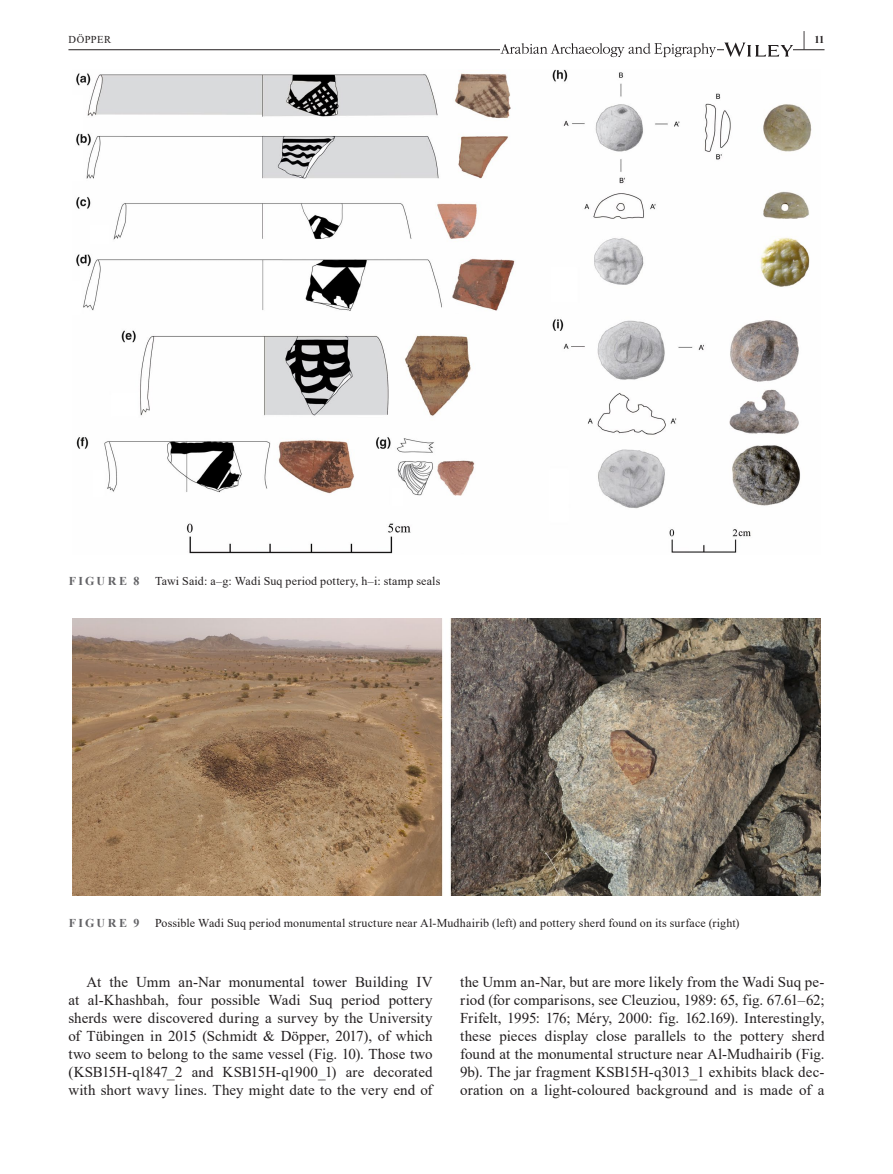
<style>
.page{position:relative;width:893px;height:1174px;background:#fff}
.page>*{position:absolute;margin:0;border:0;box-sizing:border-box;transform-origin:0 0}
.t1{font:15px/18px "Times New Roman";letter-spacing:.005em;color:#231f20;text-align:justify}
.t2{font:12px "Times New Roman";letter-spacing:.015em;color:#231f20}
.t3{font:700 12px "Times New Roman";letter-spacing:.205em;color:#636366}
.t4{font:10.5px "Times New Roman";letter-spacing:.04em;color:#231f20}
.t5{font:700 10.5px "Times New Roman";color:#231f20}
.s1{font-size:20.25px}
</style>
<div class="page">
<hr style="left:68px;top:49px;width:756px;height:1px;background:#231f20">
<img style="left:501px;top:43px;width:216px;height:14px">
<svg style="left:724px;top:43px;width:69px;height:14px"></svg>
<img style="left:76px;top:69px;width:736px;height:485px">
<img style="left:72px;top:618px;width:749px;height:277px">
<p class="t4" style="left:69px;top:32px;width:44px">DÖPPER</p>
<p class="t5" style="left:803px;top:32px;width:23px"><span class="s1">|</span> 11</p>
<p class="t3" style="left:69px;top:573px;width:72px">FIGURE 8</p>
<p class="t2" style="left:155px;top:573px;width:287px">Tawi Said: a–g: Wadi Suq period pottery, h–i: stamp seals</p>
<p class="t3" style="left:69px;top:913px;width:72px">FIGURE 9</p>
<p class="t2" style="left:155px;top:914px;width:586px">Possible Wadi Suq period monumental structure near Al-Mudhairib (left) and pottery sherd found on its surface (right)</p>
<p class="t1" style="left:68px;top:973px;width:366px;text-indent:18px">At the Umm an-Nar monumental tower Building IV at al-Khashbah, four possible Wadi Suq period pottery sherds were discovered during a survey by the University of Tübingen in 2015 (Schmidt &amp; Döpper, 2017), of which two seem to belong to the same vessel (Fig. 10). Those two (KSB15H-q1847_2 and KSB15H-q1900_1) are decorated with short wavy lines. They might date to the very end of</p>
<p class="t1" style="left:460px;top:973px;width:366px">the Umm an-Nar, but are more likely from the Wadi Suq pe&shy;riod (for comparisons, see Cleuziou, 1989: 65, fig. 67.61–62; Frifelt, 1995: 176; Méry, 2000: fig. 162.169). Interestingly, these pieces display close parallels to the pottery sherd found at the monumental structure near Al-Mudhairib (Fig.<br>9b). The jar fragment KSB15H-q3013_1 exhibits black dec&shy;oration on a light-coloured background and is made of a</p>
</div>
